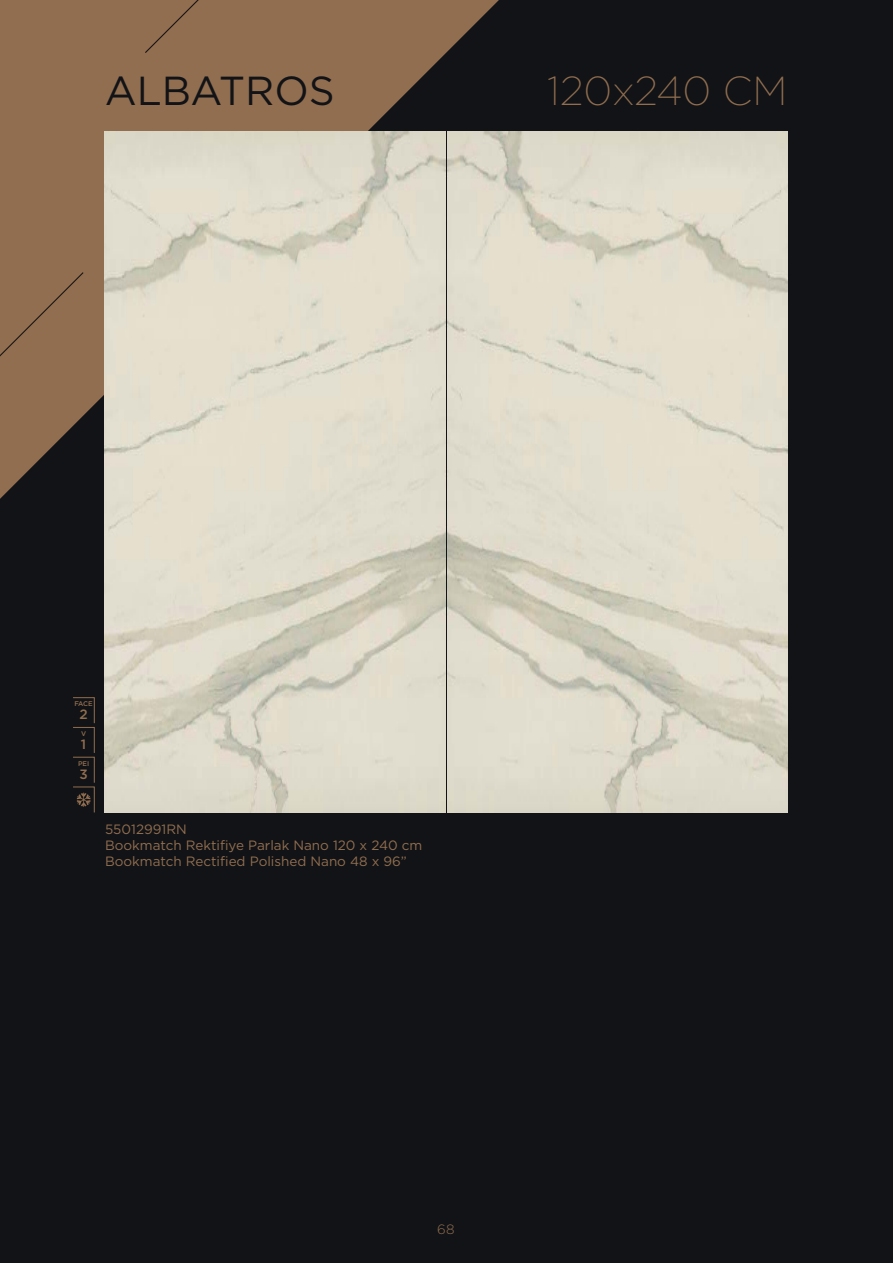
<style>
.page{position:relative;width:893px;height:1263px;background:#121317}
.page>*{position:absolute;margin:0;border:0;box-sizing:border-box;transform-origin:0 0}
.t1{font:200 40.5px "Gotham";color:#916e4f}
.t2{font:40.5px "Gotham";color:#121317}
.t3{font:13.5px/16.2px "Gotham";color:#916e4f}
.t4{font:500 13.5px "Gotham";color:#916e4f}
.t5{font:300 13.5px "Gotham";color:#916e4f}
.t6{font:500 6.75px "Gotham";color:#916e4f}
</style>
<div class="page">
<svg style="left:0;top:0;width:505px;height:541px;fill:#916e4f"></svg>
<div style="left:0;top:271px;width:85px;height:150px;background:#916e4f"></div>
<div style="left:144px;top:0;width:83px;height:54px;background:#916e4f"></div>
<img style="left:105px;top:132px;width:340px;height:680px">
<img style="left:447px;top:132px;width:340px;height:680px">
<svg style="left:73px;top:697px;width:22px;height:116px"></svg>
<h1 class="t2" style="left:105px;top:72px;width:231px">ALBATROS</h1>
<h1 class="t1" style="left:547px;top:72px;width:242px">120x240 CM</h1>
<p class="t6" style="left:74px;top:701px;width:20px">FACE</p>
<p class="t4" style="left:79px;top:709px;width:10px">2</p>
<p class="t6" style="left:81px;top:731px;width:7px">V</p>
<p class="t4" style="left:81px;top:738px;width:7px">1</p>
<p class="t6" style="left:78px;top:760px;width:13px">PEI</p>
<p class="t4" style="left:79px;top:768px;width:10px">3</p>
<p class="t3" style="left:105px;top:822px;width:319px">55012991RN<br>Bookmatch Rektifiye Parlak Nano 120 x 240 cm<br>Bookmatch Rectified Polished Nano 48 x 96”</p>
<p class="t5" style="left:437px;top:1224px;width:19px">68</p>
</div>
